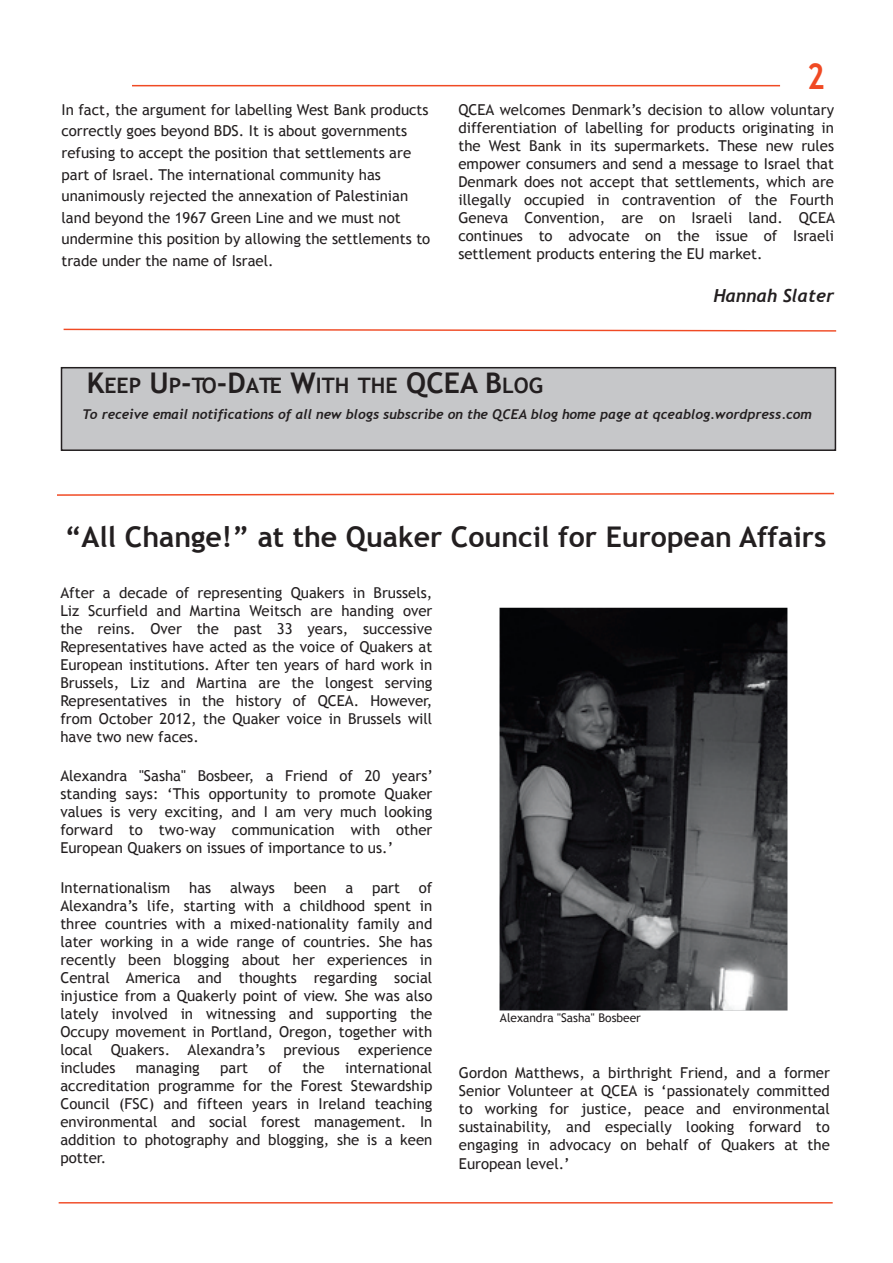
<style>
.page{position:relative;width:893px;height:1263px;background:#fff}
.page>*{position:absolute;margin:0;border:0;box-sizing:border-box;transform-origin:0 0}
.t1{font:700 36px "Trebuchet MS";color:#f04a24;scale:.83 1}
.t2{font:700 28.5px "Trebuchet MS";color:#231f20}
.t3{font:700 21.3px "Trebuchet MS";color:#231f20}
.t4{font:italic 700 18px "Trebuchet";color:#231f20}
.t5{font:15px/18px "Trebuchet MS";color:#231f20;text-align:justify}
.t6{font:italic 700 13.5px "Trebuchet";color:#231f20}
.t7{font:12px "Trebuchet MS";color:#231f20}
.s1{font-size:28.5px}
</style>
<div class="page">
<div style="left:62px;top:368px;width:773px;height:82px;background:#c6c7c9"></div>
<div style="left:61px;top:367px;width:775px;height:84px;border:2px solid #231f20"></div>
<hr style="left:59px;top:1202px;width:774px;height:1px;background:#f04a24">
<hr style="left:132px;top:85px;width:648px;height:1px;background:#f04a24">
<svg style="left:57px;top:492px;width:778px;height:4px"></svg>
<svg style="left:63px;top:328px;width:774px;height:4px"></svg>
<img style="left:500px;top:608px;width:288px;height:403px">
<h1 class="t1" style="left:807px;top:55px;width:23px">2</h1>
<p class="t5" style="left:62px;top:99px;width:370px;line-height:21.6px;text-align:left">In fact, the argument for labelling West Bank products correctly goes beyond BDS. It is about governments refusing to accept the position that settlements are part of Israel. The international community has unanimously rejected the annexation of Palestinian land beyond the 1967 Green Line and we must not undermine this position by allowing the settlements to trade under the name of Israel.</p>
<p class="t5" style="left:458px;top:100px;width:378px">QCEA welcomes Denmark’s decision to allow voluntary differentiation of labelling for products originating in the West Bank in its supermarkets. These new rules empower consumers and send a message to Israel that Denmark does not accept that settlements, which are illegally occupied in contravention of the Fourth Geneva Convention, are on Israeli land. QCEA continues to advocate on the issue of Israeli settlement products entering the EU market.</p>
<p class="t4" style="left:713px;top:285px;width:122px">Hannah Slater</p>
<h3 class="t3" style="left:87px;top:373px;width:458px"><span class="s1">K</span>EEP <span class="s1">U</span>P<span class="s1">-</span>TO<span class="s1">-D</span>ATE <span class="s1">W</span>ITH THE <span class="s1">QCEA B</span>LOG</h3>
<p class="t6" style="left:82px;top:406px;width:731px">To receive email notifications of all new blogs subscribe on the QCEA blog home page at qceablog.wordpress.com</p>
<h2 class="t2" style="left:65px;top:520px;width:763px">“All Change!” at the Quaker Council for European Affairs</h2>
<p class="t5" style="left:60px;top:583px;width:373px">After a decade of representing Quakers in Brussels, Liz Scurfield and Martina Weitsch are handing over the reins. Over the past 33 years, successive Representatives have acted as the voice of Quakers at European institutions. After ten years of hard work in Brussels, Liz and Martina are the longest serving Representatives in the history of QCEA. However, from October 2012, the Quaker voice in Brussels will have two new faces.</p>
<p class="t5" style="left:60px;top:767px;width:374px">Alexandra "Sasha" Bosbeer, a Friend of 20 years’ standing says: ‘This opportunity to promote Quaker values is very exciting, and I am very much looking forward to two-way communication with other European Quakers on issues of importance to us.’</p>
<p class="t5" style="left:60px;top:879px;width:111px">Internationalism</p>
<p class="t5" style="left:189px;top:879px;width:24px">has</p>
<p class="t5" style="left:230px;top:879px;width:46px">always</p>
<p class="t5" style="left:294px;top:879px;width:34px">been</p>
<p class="t5" style="left:345px;top:879px;width:9px">a</p>
<p class="t5" style="left:372px;top:879px;width:30px">part</p>
<p class="t5" style="left:60px;top:879px;width:373px;text-indent:358px">of Alexandra’s life, starting with a childhood spent in three countries with a mixed-nationality family and later working in a wide range of countries. She has recently been blogging about her experiences in Central America and thoughts regarding social injustice from a Quakerly point of view. She was also lately involved in witnessing and supporting the Occupy movement in Portland, Oregon, together with local Quakers. Alexandra’s previous experience includes</p>
<p class="t7" style="left:500px;top:1011px;width:143px">Alexandra "Sasha" Bosbeer</p>
<p class="t5" style="left:60px;top:1059px;width:373px;text-indent:285px">international accreditation programme for the Forest Stewardship Council (FSC) and fifteen years in Ireland teaching environmental and social forest management. In addition to photography and blogging, she is a keen potter.</p>
<p class="t5" style="left:459px;top:1064px;width:372px">Gordon Matthews, a birthright Friend, and a former Senior Volunteer at QCEA is ‘passionately committed to working for justice, peace and environmental sustainability, and especially looking forward to engaging in advocacy on behalf of Quakers at the European level.’</p>
<p class="t5" style="left:136px;top:1059px;width:65px">managing</p>
<p class="t5" style="left:220px;top:1059px;width:30px">part</p>
<p class="t5" style="left:268px;top:1059px;width:15px">of</p>
<p class="t5" style="left:302px;top:1059px;width:24px">the</p>
</div>
